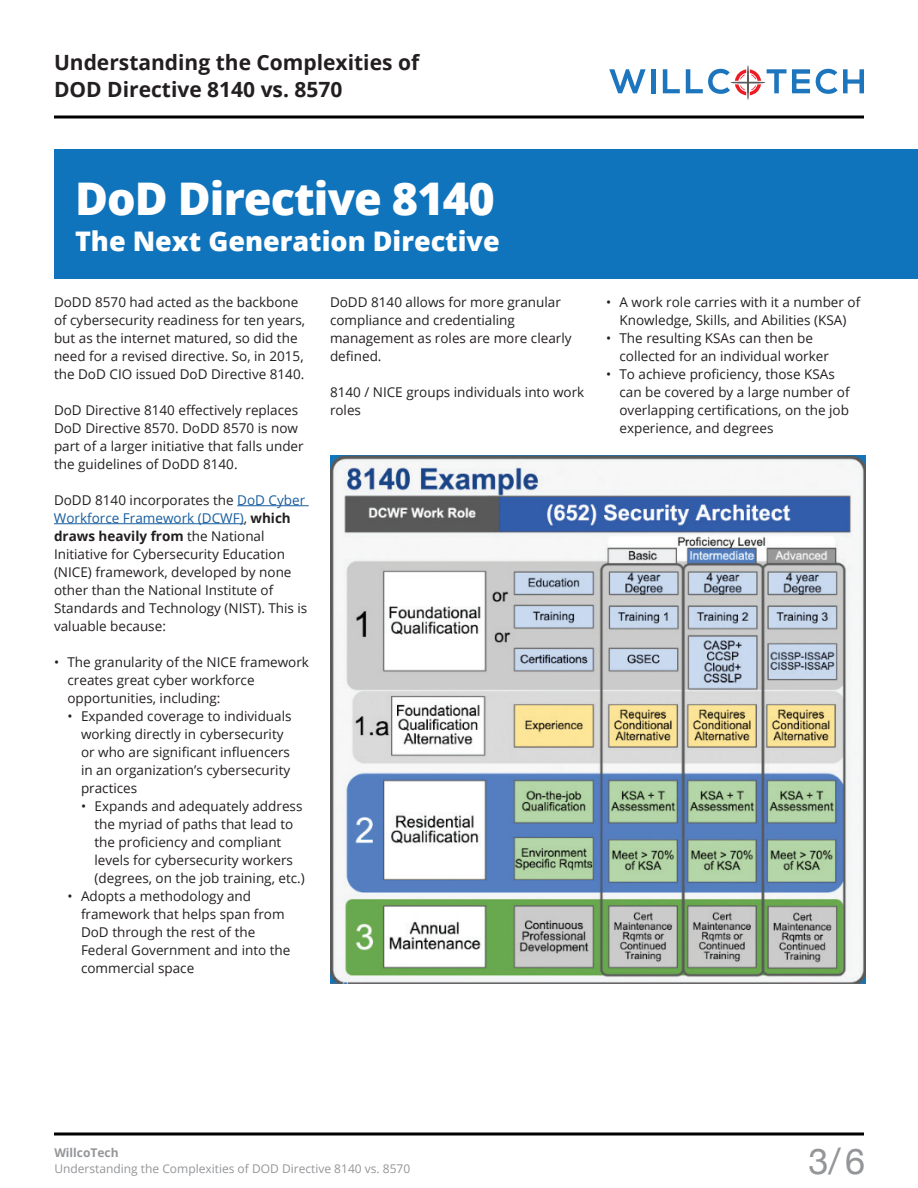
<style>
.page{position:relative;width:918px;height:1188px;background:#fff}
.page>*{position:absolute;margin:0;border:0;box-sizing:border-box;transform-origin:0 0}
.t1{font:800 45px "Open Sans";letter-spacing:-.02em;color:#fff}
.t2{font:36px "Helvetica Neue";color:#939598}
.t3{font:800 27px "Open Sans";color:#fff}
.t4{font:700 21px/27px "Open Sans";color:#231f20}
.t5{font:13.5px/18px "Open Sans";color:#231f20}
.t6{font:12px "Open Sans";color:#939598}
.t7{font:700 12px "Open Sans";color:#939598}
.s1{color:#175d9e}
.s2{font-weight:700}
</style>
<div class="page">
<hr style="left:54px;top:1132px;width:810px;height:3px;background:#000">
<hr style="left:54px;top:115px;width:810px;height:3px;background:#000">
<svg style="left:609px;top:69px;width:37px;height:24px"></svg>
<div style="left:651px;top:69px;width:5px;height:24px;background:#1c75bd"></div>
<svg style="left:663px;top:69px;width:17px;height:24px"></svg>
<svg style="left:792px;top:69px;width:18px;height:24px"></svg>
<svg style="left:816px;top:69px;width:48px;height:25px"></svg>
<svg style="left:686px;top:65px;width:100px;height:35px"></svg>
<div style="left:54px;top:149px;width:864px;height:130px;background:#1074bc"></div>
<hr style="left:237px;top:505px;width:72px;height:1px;background:#175d9e">
<hr style="left:54px;top:523px;width:190px;height:1px;background:#175d9e">
<img style="left:330px;top:456px;width:535px;height:528px">
<h3 class="t4" style="left:54px;top:51px;width:367px">Understanding the Complexities of<br>DOD Directive 8140 vs. 8570</h3>
<h1 class="t1" style="left:75px;top:180px;width:421px">DoD Directive 8140</h1>
<h3 class="t3" style="left:75px;top:230px;width:426px">The Next Generation Directive</h3>
<p class="t5" style="left:54px;top:292px;width:253px">DoDD 8570 had acted as the backbone of cybersecurity readiness for ten years, but as the internet matured, so did the need for a revised directive. So, in 2015, the DoD CIO issued DoD Directive 8140.</p>
<p class="t5" style="left:54px;top:400px;width:251px">DoD Directive 8140 effectively replaces DoD Directive 8570. DoDD 8570 is now part of a larger initiative that falls under the guidelines of DoDD 8140.</p>
<p class="t5" style="left:54px;top:492px;width:255px">DoDD 8140 incorporates the <span class="s1">DoD Cyber Workforce Framework (DCWF)</span>, <span class="s2">which draws heavily from</span> the National Initiative for Cybersecurity Education (NICE) framework, developed by none other than the National Institute of Standards and Technology (NIST). This is valuable because:</p>
<p class="t5" style="left:68px;top:654px;width:243px;text-indent:-14px">• The granularity of the NICE framework creates great cyber workforce opportunities, including:</p>
<p class="t5" style="left:81px;top:708px;width:212px;text-indent:-14px">• Expanded coverage to individuals working directly in cybersecurity or who are significant influencers in an organization’s cybersecurity practices</p>
<p class="t5" style="left:95px;top:798px;width:212px;text-indent:-14px">• Expands and adequately address the myriad of paths that lead to the proficiency and compliant levels for cybersecurity workers (degrees, on the job training, etc.)</p>
<p class="t5" style="left:81px;top:888px;width:211px;text-indent:-14px">• Adopts a methodology and framework that helps span from<br>DoD through the rest of the<br>Federal Government and into the commercial space</p>
<p class="t5" style="left:330px;top:294px;width:243px">DoDD 8140 allows for more granular compliance and credentialing management as roles are more clearly defined.</p>
<p class="t5" style="left:330px;top:384px;width:256px">8140 / NICE groups individuals into work roles</p>
<p class="t5" style="left:606px;top:294px;width:256px;text-align:center">• A work role carries with it a number of<br>Knowledge, Skills, and Abilities (KSA)</p>
<p class="t5" style="left:620px;top:330px;width:211px;text-indent:-14px">• The resulting KSAs can then be collected for an individual worker</p>
<p class="t5" style="left:620px;top:366px;width:232px;text-indent:-14px">• To achieve proficiency, those KSAs can be covered by a large number of overlapping certifications, on the job experience, and degrees</p>
<p class="t7" style="left:54px;top:1148px;width:66px">WillcoTech</p>
<p class="t6" style="left:54px;top:1164px;width:358px">Understanding the Complexities of DOD Directive 8140 vs. 8570</p>
<h2 class="t2" style="left:809px;top:1141px;width:58px">3/ 6</h2>
</div>
